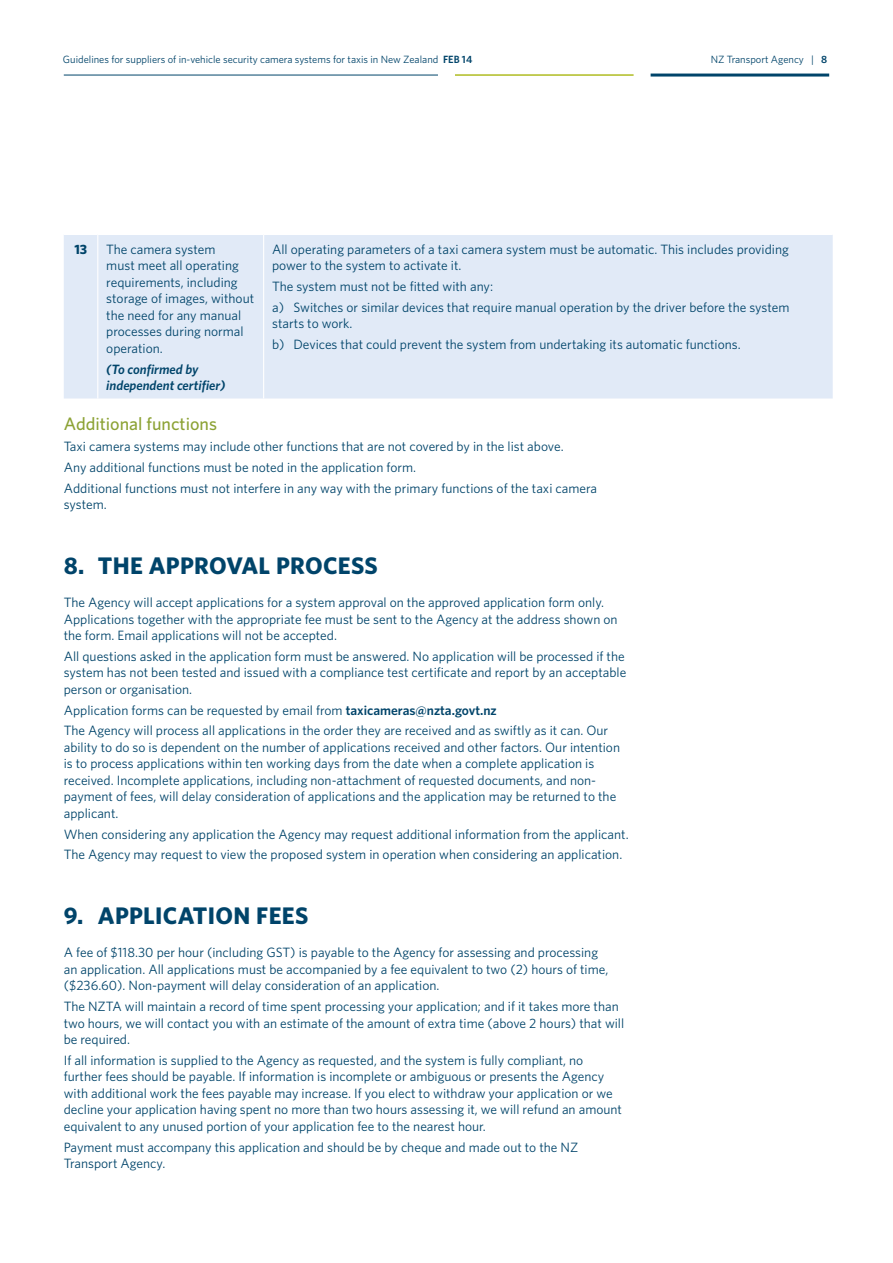
<style>
.page{position:relative;width:893px;height:1263px;background:#fff}
.page>*{position:absolute;margin:0;border:0;box-sizing:border-box;transform-origin:0 0}
.t1{font:700 24px "Whitney";letter-spacing:.015em;color:#00446a}
.t2{font:500 18px "Whitney";color:#8ca235}
.t3{font:13.5px/16.5px "Whitney";color:#00446a}
.t4{font:italic 600 13.5px/16.5px "Whitney";color:#00446a}
.t5{font:700 13.5px "Whitney";color:#00446a}
.t6{font:10.5px "Whitney";color:#00446a}
.s1{font-weight:600}
</style>
<div class="page">
<hr style="left:651px;top:74px;width:178px;height:3px;background:#00446a">
<hr style="left:64px;top:75px;width:374px;height:1px;background:#00446a">
<hr style="left:455px;top:74px;width:179px;height:2px;background:#afbc22">
<div style="left:64px;top:235px;width:769px;height:163px;background:#e1eaf7"></div>
<hr style="left:97px;top:235px;width:1px;height:163px;background:#fff">
<hr style="left:263px;top:235px;width:1px;height:163px;background:#fff">
<p class="t6" style="left:63px;top:52px;width:411px">Guidelines for suppliers of in-vehicle security camera systems for taxis in New Zealand <span class="s1">FEB 14</span></p>
<p class="t6" style="left:711px;top:52px;width:118px">NZ Transport Agency | <span class="s1">8</span></p>
<p class="t5" style="left:74px;top:240px;width:14px">13</p>
<p class="t3" style="left:106px;top:240px;width:149px">The camera system<br>must meet all operating requirements, including storage of images, without the need for any manual processes during normal operation.</p>
<p class="t4" style="left:106px;top:360px;width:121px">(To confirmed by independent certifier)</p>
<p class="t3" style="left:272px;top:240px;width:518px">All operating parameters of a taxi camera system must be automatic. This includes providing power to the system to activate it.</p>
<p class="t3" style="left:272px;top:276px;width:519px;line-height:20.7px">The system must not be fitted with any:<br>a) Switches or similar devices that require manual operation by the driver before the system</p>
<p class="t3" style="left:272px;top:313px;width:470px;line-height:20.7px">starts to work.<br>b) Devices that could prevent the system from undertaking its automatic functions.</p>
<h2 class="t2" style="left:64px;top:412px;width:155px">Additional functions</h2>
<p class="t3" style="left:64px;top:436px;width:535px;line-height:20.7px">Taxi camera systems may include other functions that are not covered by in the list above.<br>Any additional functions must be noted in the application form.<br>Additional functions must not interfere in any way with the primary functions of the taxi camera</p>
<p class="t3" style="left:64px;top:496px;width:45px">system.</p>
<h1 class="t1" style="left:64px;top:549px;width:316px">8. THE APPROVAL PROCESS</h1>
<p class="t3" style="left:64px;top:594px;width:555px">The Agency will accept applications for a system approval on the approved application form only.<br>Applications together with the appropriate fee must be sent to the Agency at the address shown on the form. Email applications will not be accepted.</p>
<p class="t3" style="left:64px;top:647px;width:564px">All questions asked in the application form must be answered. No application will be processed if the system has not been tested and issued with a compliance test certificate and report by an acceptable person or organisation.</p>
<p class="t3" style="left:64px;top:699px;width:546px;line-height:20.7px">Application forms can be requested by email from <span class="s1">taxicameras@nzta.govt.nz<br></span>The Agency will process all applications in the order they are received and as swiftly as it can. Our</p>
<p class="t3" style="left:64px;top:738px;width:558px">ability to do so is dependent on the number of applications received and other factors. Our intention is to process applications within ten working days from the date when a complete application is received. Incomplete applications, including non-attachment of requested documents, and non&shy;payment of fees, will delay consideration of applications and the application may be returned to the applicant.</p>
<p class="t3" style="left:64px;top:823px;width:566px;line-height:20.7px">When considering any application the Agency may request additional information from the applicant.<br>The Agency may request to view the proposed system in operation when considering an application.</p>
<h1 class="t1" style="left:64px;top:899px;width:246px">9. APPLICATION FEES</h1>
<p class="t3" style="left:64px;top:944px;width:546px">A fee of $118.30 per hour (including GST) is payable to the Agency for assessing and processing an application. All applications must be accompanied by a fee equivalent to two (2) hours of time, ($236.60). Non-payment will delay consideration of an application.</p>
<p class="t3" style="left:64px;top:998px;width:562px">The NZTA will maintain a record of time spent processing your application; and if it takes more than two hours, we will contact you with an estimate of the amount of extra time (above 2 hours) that will be required.</p>
<p class="t3" style="left:64px;top:1052px;width:560px">If all information is supplied to the Agency as requested, and the system is fully compliant, no further fees should be payable. If information is incomplete or ambiguous or presents the Agency with additional work the fees payable may increase. If you elect to withdraw your application or we decline your application having spent no more than two hours assessing it, we will refund an amount equivalent to any unused portion of your application fee to the nearest hour.</p>
<p class="t3" style="left:64px;top:1138px;width:516px">Payment must accompany this application and should be by cheque and made out to the NZ<br>Transport Agency.</p>
</div>
